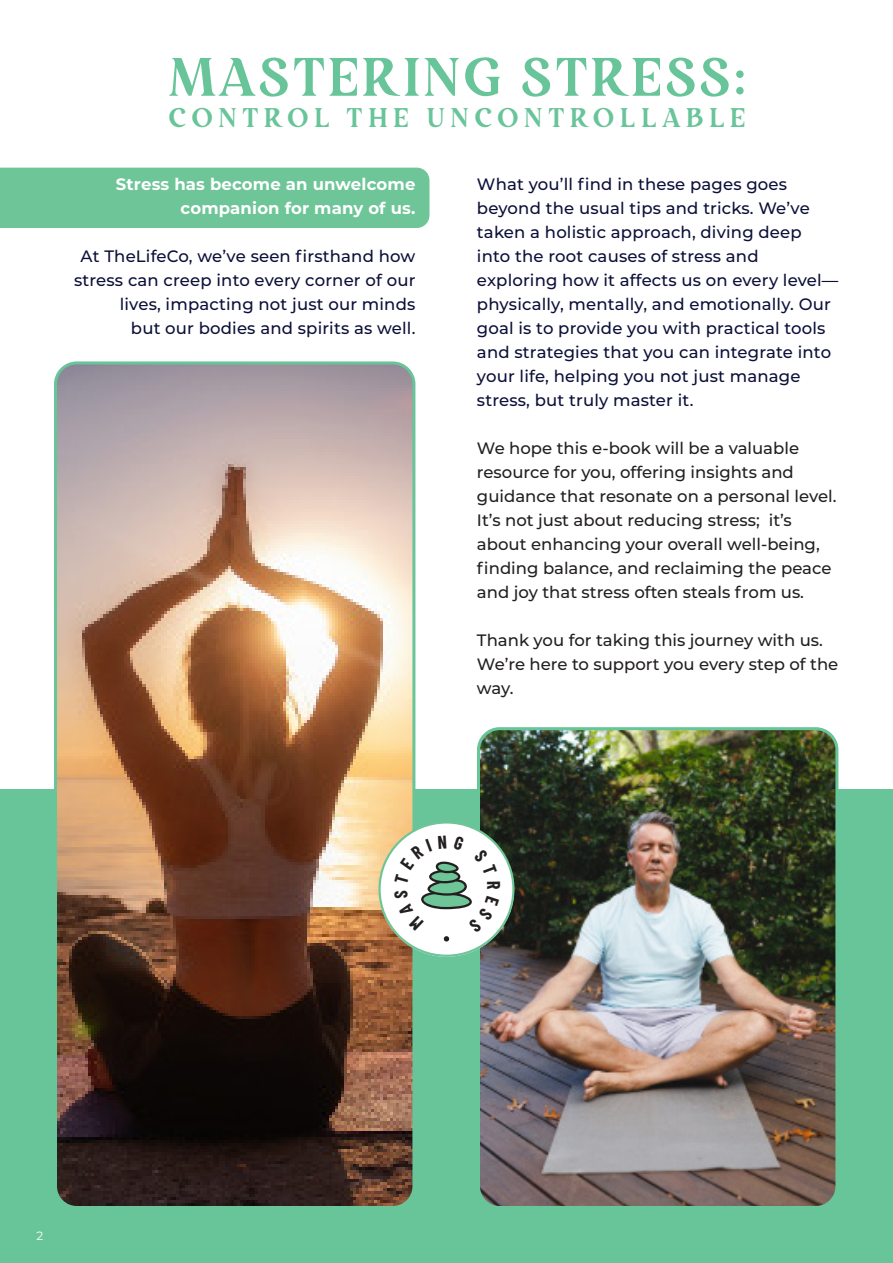
<style>
.page{position:relative;width:893px;height:1263px;background:#fff}
.page>*{position:absolute;margin:0;border:0;box-sizing:border-box;transform-origin:0 0}
.t1{font:700 54px "Restora";letter-spacing:.05em;color:#68c499}
.t2{font:700 27px "Restora";letter-spacing:.2em;color:#68c499}
.t3{font:500 16.5px/24px "Montserrat";letter-spacing:.01em;color:#0c0f38;text-align:right}
.t4{font:500 16.5px/24px "Montserrat";color:#231f20}
.t5{font:700 16.5px/24px "Montserrat";letter-spacing:.01em;color:#fff;text-align:right}
.t6{font:12px "Montserrat";color:#fff}
</style>
<div class="page">
<div style="left:0;top:789px;width:893px;height:474px;background:#68c499"></div>
<div style="left:0;top:168px;width:429px;height:60px;background:#6ec597"></div>
<img style="left:58px;top:365px;width:353px;height:840px">
<div style="left:54px;top:361px;width:361px;height:848px;border:3px solid #68c499;border-radius:21px"></div>
<img style="left:481px;top:731px;width:354px;height:474px">
<div style="left:477px;top:727px;width:361px;height:482px;border:3px solid #68c499;border-radius:21px"></div>
<svg style="left:378px;top:821px;width:136px;height:136px;background:#cfd4c7"></svg>
<p class="t1" style="left:168px;top:43px;width:580px">MASTERING STRESS:</p>
<p class="t2" style="left:169px;top:101px;width:579px">CONTROL THE UNCONTROLLABLE</p>
<p class="t5" style="left:116px;top:172px;width:301px">Stress has become an unwelcome companion for many of us.</p>
<p class="t3" style="left:74px;top:244px;width:343px">At TheLifeCo, we’ve seen firsthand how stress can creep into every corner of our lives, impacting not just our minds</p>
<p class="t3" style="left:131px;top:316px;width:286px">but our bodies and spirits as well.</p>
<p class="t3" style="left:477px;top:172px;width:363px;text-align:left">What you’ll find in these pages goes beyond the usual tips and tricks. We’ve taken a holistic approach, diving deep into the root causes of stress and exploring how it affects us on every level— physically, mentally, and emotionally. Our goal is to provide you with practical tools and strategies that you can integrate into your life, helping you not just manage stress, but truly master it.</p>
<p class="t4" style="left:477px;top:436px;width:361px">We hope this e-book will be a valuable resource for you, offering insights and guidance that resonate on a personal level.<br>It’s not just about reducing stress; it’s about enhancing your overall well-being, finding balance, and reclaiming the peace and joy that stress often steals from us.</p>
<p class="t4" style="left:477px;top:628px;width:363px">Thank you for taking this journey with us.<br>We’re here to support you every step of the way.</p>
<p class="t6" style="left:37px;top:1228px;width:8px">2</p>
</div>
